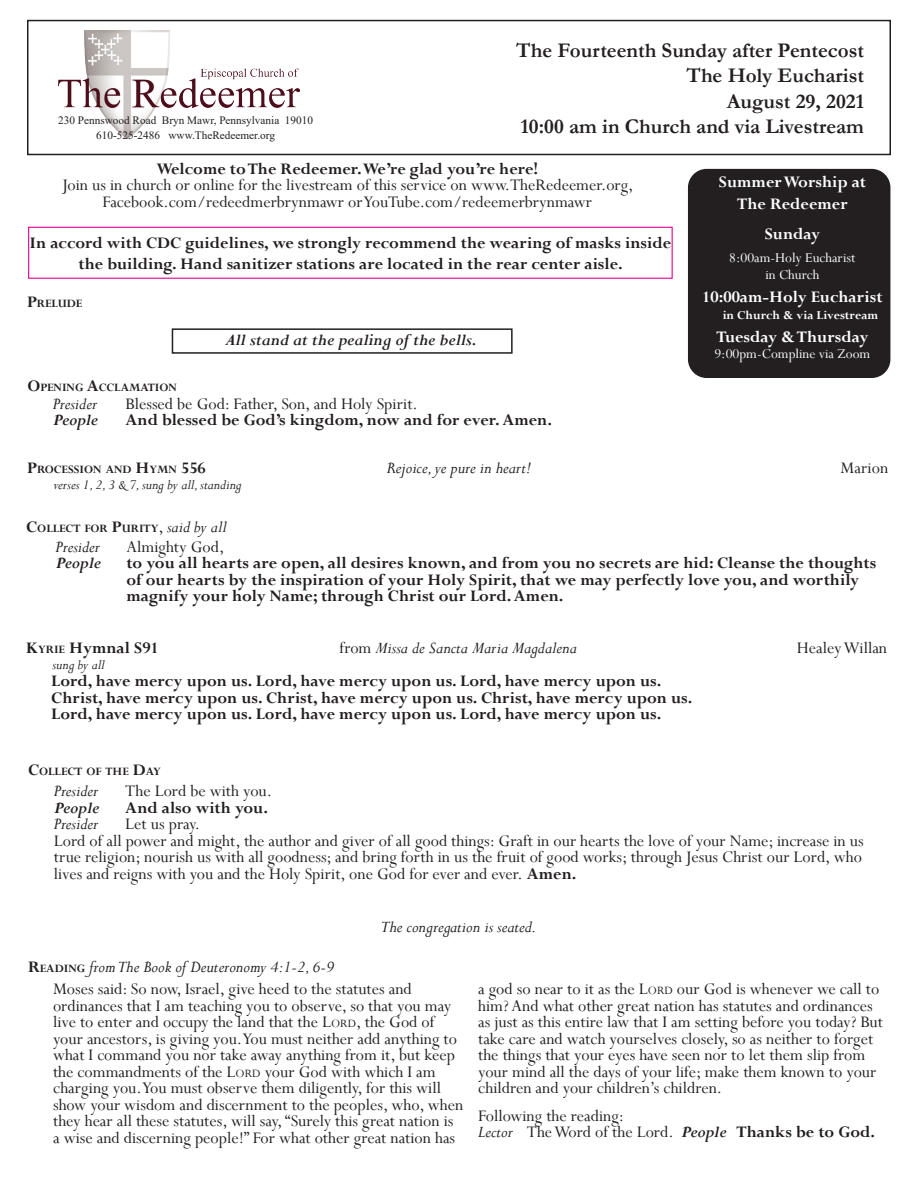
<style>
.page{position:relative;width:918px;height:1188px;background:#fff}
.page>*{position:absolute;margin:0;border:0;box-sizing:border-box;transform-origin:0 0}
.t1{font:700 21px/25.5px "Garamond";color:#231f20;text-align:right}
.t2{font:18px/16.5px "Perpetua";color:#231f20}
.t3{font:700 18px/16.5px "Perpetua";color:#231f20}
.t4{font:italic 18px "Perpetua";color:#231f20}
.t5{font:700 18px/21.9px "Perpetua";color:#fff;text-align:center}
.t6{font:italic 700 18px "Perpetua";color:#231f20}
.t7{font:15px/16.5px "Perpetua";color:#fff;text-align:center}
.t8{font:italic 15px "Perpetua";color:#231f20}
.t9{font:700 13.5px "Perpetua";color:#fff}
.t10{font:700 12.6px "Perpetua";color:#231f20}
.t11{font:11.25px/15.1px "Times New Roman";color:#231f20;text-align:center}
.s1{font-size:18px}
.s2{font-weight:400;font-size:18px}
.s3{font-weight:400;font-style:italic;font-size:18px}
.s4{font-style:inherit}
.s5{font-size:12.6px}
.s6{font-style:normal}
.s7{font-weight:700}
.s8{font-weight:700;font-style:normal}
.s9{font-weight:700;font-style:normal;font-size:12.6px}
.s10{font-style:italic}
.s11{font-weight:700;font-style:italic}
</style>
<div class="page">
<div style="left:27px;top:20px;width:864px;height:135px;border:2px solid #231f20"></div>
<div style="left:172px;top:328px;width:341px;height:26px;border:2px solid #231f20"></div>
<img style="left:58px;top:30px;width:242px;height:108px">
<div style="left:689px;top:170px;width:201px;height:207px;background:#231f20;border-radius:18px"></div>
<div style="left:688px;top:169px;width:202px;height:209px;border:2px solid #231f20;border-radius:18px"></div>
<div style="left:28px;top:227px;width:645px;height:52px;border:1px solid #ed028c"></div>
<p class="t11" style="left:58px;top:112px;width:256px">230 Pennswood Road Bryn Mawr, Pennsylvania 19010<br>610-525-2486 www.TheRedeemer.org</p>
<p class="t1" style="left:516px;top:37px;width:349px">The Fourteenth Sunday after Pentecost<br>The Holy Eucharist<br>August 29, 2021<br>10:00 am in Church and via Livestream</p>
<p class="t3" style="left:156px;top:161px;width:383px">Welcome to The Redeemer. We’re glad you’re here!</p>
<p class="t2" style="left:62px;top:176px;width:573px;text-align:center">Join us in church or online for the livestream of this service on www.TheRedeemer.org,<br>Facebook.com/redeedmerbrynmawr or YouTube.com/redeemerbrynmawr</p>
<p class="t3" style="left:30px;top:231px;width:643px;line-height:21.6px;text-align:center">In accord with CDC guidelines, we strongly recommend the wearing of masks inside the building. Hand sanitizer stations are located in the rear center aisle.</p>
<p class="t10" style="left:27px;top:295px;width:57px"><span class="s1">P</span>RELUDE</p>
<p class="t10" style="left:27px;top:380px;width:151px"><span class="s1">O</span>PENING <span class="s1">A</span>CCLAMATION</p>
<p class="t6" style="left:225px;top:329px;width:253px">All stand at the pealing of the bells.</p>
<p class="t4" style="left:53px;top:392px;width:46px">Presider</p>
<p class="t2" style="left:126px;top:395px;width:294px">Blessed be God: Father, Son, and Holy Spirit.</p>
<p class="t6" style="left:53px;top:409px;width:47px">People</p>
<p class="t3" style="left:126px;top:412px;width:428px">And blessed be God’s kingdom, now and for ever. Amen.</p>
<p class="t5" style="left:719px;top:171px;width:149px">Summer Worship at<br>The Redeemer</p>
<p class="t5" style="left:765px;top:223px;width:57px">Sunday</p>
<p class="t7" style="left:729px;top:250px;width:128px">8:00am-Holy Eucharist in Church</p>
<p class="t5" style="left:702px;top:286px;width:182px">10:00am-Holy Eucharist</p>
<p class="t9" style="left:723px;top:306px;width:157px">in Church &amp; via Livestream</p>
<p class="t5" style="left:717px;top:326px;width:153px">Tuesday &amp; Thursday</p>
<p class="t7" style="left:714px;top:346px;width:157px">9:00pm-Compline via Zoom</p>
<p class="t10" style="left:27px;top:462px;width:180px"><span class="s1">P</span>ROCESSION AND <span class="s1">H</span>YMN <span class="s1">556</span></p>
<p class="t4" style="left:387px;top:457px;width:147px">Rejoice, ye pure in heart!</p>
<p class="t2" style="left:841px;top:460px;width:49px">Marion</p>
<p class="t8" style="left:53px;top:475px;width:190px">verses 1, 2, 3 &amp; 7, sung by all, standing</p>
<p class="t10" style="left:26px;top:520px;width:202px"><span class="s1">C</span>OLLECT FOR <span class="s1">P</span>URITY<span class="s2">,</span> <span class="s3">said by all</span></p>
<p class="t4" style="left:56px;top:535px;width:46px">Presider</p>
<p class="t2" style="left:126px;top:538px;width:99px">Almighty God,</p>
<p class="t6" style="left:56px;top:552px;width:47px">People</p>
<p class="t3" style="left:126px;top:555px;width:751px">to you all hearts are open, all desires known, and from you no secrets are hid: Cleanse the thoughts of our hearts by the inspiration of your Holy Spirit, that we may perfectly love you, and worthily magnify your holy Name; through Christ our Lord. Amen.</p>
<p class="t3" style="left:26px;top:640px;width:134px"><span class="s4">K</span><span class="s5">YRIE</span> Hymnal S91</p>
<p class="t4" style="left:340px;top:637px;width:239px"><span class="s6">from</span> Missa de Sancta Maria Magdalena</p>
<p class="t2" style="left:797px;top:640px;width:92px">Healey Willan</p>
<p class="t8" style="left:52px;top:655px;width:54px">sung by all</p>
<p class="t3" style="left:51px;top:673px;width:643px">Lord, have mercy upon us. Lord, have mercy upon us. Lord, have mercy upon us.<br>Christ, have mercy upon us. Christ, have mercy upon us. Christ, have mercy upon us.<br>Lord, have mercy upon us. Lord, have mercy upon us. Lord, have mercy upon us.</p>
<p class="t10" style="left:28px;top:763px;width:134px"><span class="s1">C</span>OLLECT OF THE <span class="s1">D</span>AY</p>
<p class="t4" style="left:54px;top:780px;width:46px">Presider</p>
<p class="t2" style="left:125px;top:783px;width:148px">The Lord be with you.</p>
<p class="t6" style="left:54px;top:796px;width:47px">People</p>
<p class="t3" style="left:125px;top:799px;width:144px">And also with you.</p>
<p class="t4" style="left:54px;top:813px;width:46px">Presider</p>
<p class="t2" style="left:54px;top:816px;width:811px;text-indent:72px">Let us pray.<br>Lord of all power and might, the author and giver of all good things: Graft in our hearts the love of your Name; increase in us true religion; nourish us with all goodness; and bring forth in us the fruit of good works; through Jesus Christ our Lord, who lives and reigns with you and the Holy Spirit, one God for ever and ever. <span class="s7">Amen.</span></p>
<p class="t4" style="left:28px;top:955px;width:308px"><span class="s8">R</span><span class="s9">EADING</span> from The Book of Deuteronomy 4:1-2, 6-9</p>
<p class="t4" style="left:381px;top:916px;width:157px">The congregation is seated.</p>
<p class="t2" style="left:53px;top:980px;width:412px">Moses said: So now, Israel, give heed to the statutes and ordinances that I am teaching you to observe, so that you may live to enter and occupy the land that the <span class="s4">L</span><span class="s5">ORD</span>, the God of your ancestors, is giving you. You must neither add anything to what I command you nor take away anything from it, but keep the commandments of the <span class="s4">L</span><span class="s5">ORD</span> your God with which I am charging you. You must observe them diligently, for this will show your wisdom and discernment to the peoples, who, when they hear all these statutes, will say, “Surely this great nation is a wise and discerning people!” For what other great nation has</p>
<p class="t2" style="left:478px;top:980px;width:406px">a god so near to it as the <span class="s4">L</span><span class="s5">ORD</span> our God is whenever we call to him? And what other great nation has statutes and ordinances as just as this entire law that I am setting before you today? But take care and watch yourselves closely, so as neither to forget the things that your eyes have seen nor to let them slip from your mind all the days of your life; make them known to your children and your children’s children.</p>
<p class="t2" style="left:478px;top:1107px;width:399px">Following the reading:<br><span class="s10">Lector</span> The Word of the Lord. <span class="s11">People</span> <span class="s7">Thanks be to God.</span></p>
</div>
